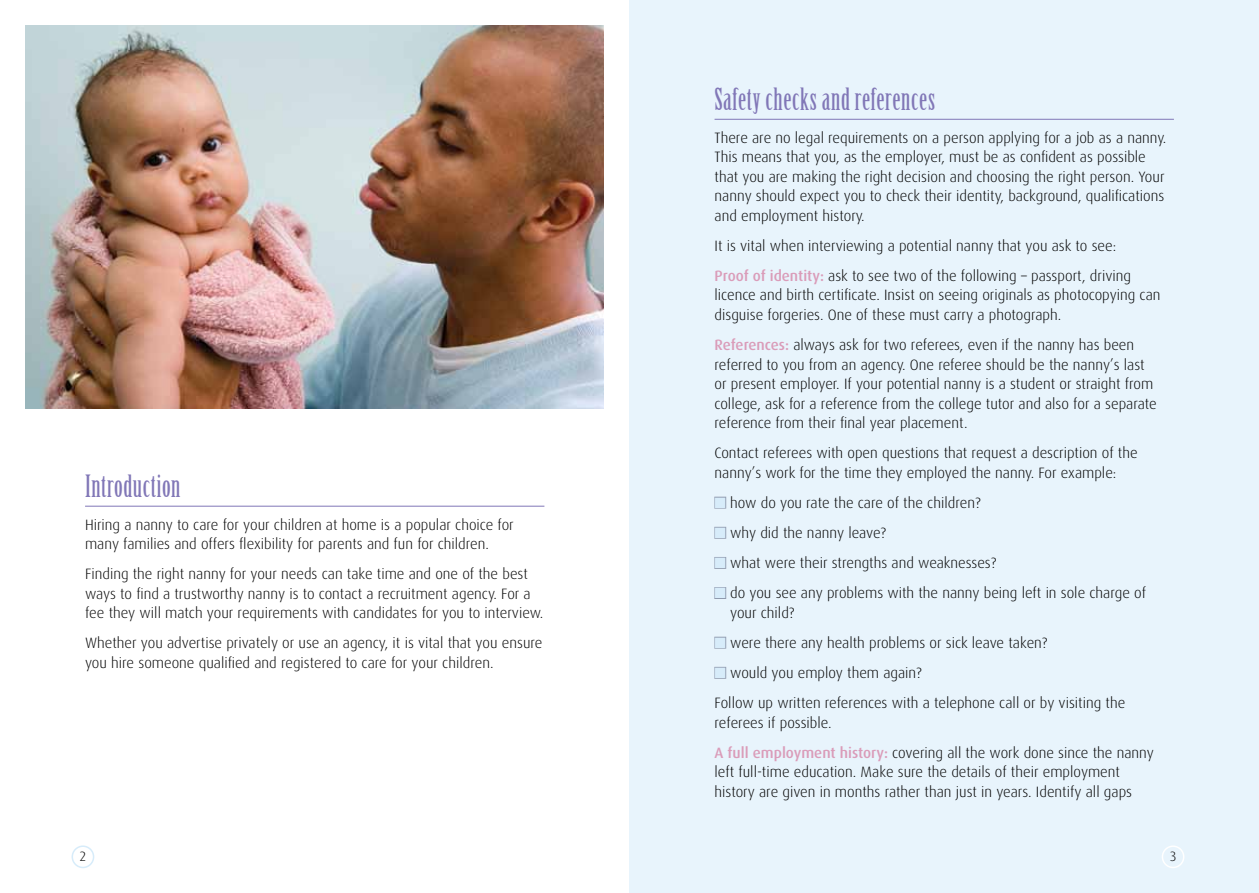
<style>
.page{position:relative;width:1259px;height:893px;background:#fff}
.page>*{position:absolute;margin:0;border:0;box-sizing:border-box;transform-origin:0 0}
.head{font:30px "Birch";letter-spacing:.02em;color:#8177b7}
.t1{font:300 15px/19.5px "Dax";color:#000}
.t2{font:300 13.5px "Dax";color:#000}
.s1{font-weight:500;color:#da9cb9}
.s2{color:#d7ecfa}
</style>
<div class="page">
<div style="left:629px;top:0;width:630px;height:893px;background:#e8f4fc"></div>
<hr style="left:85px;top:506px;width:459px;height:1px;background:#8177b7">
<hr style="left:714px;top:119px;width:460px;height:1px;background:#8177b7">
<div style="left:714px;top:497px;width:12px;height:12px;border:2px solid #909baf"></div>
<div style="left:714px;top:527px;width:12px;height:12px;border:2px solid #909baf"></div>
<div style="left:714px;top:557px;width:12px;height:12px;border:2px solid #909baf"></div>
<div style="left:714px;top:587px;width:12px;height:12px;border:2px solid #909baf"></div>
<div style="left:714px;top:637px;width:12px;height:12px;border:2px solid #909baf"></div>
<div style="left:714px;top:667px;width:12px;height:12px;border:2px solid #909baf"></div>
<img style="left:26px;top:26px;width:578px;height:382px">
<div style="left:72px;top:845px;width:22px;height:23px;border:2px solid #d7ecfa;border-radius:50%"></div>
<div style="left:1161px;top:845px;width:23px;height:23px;border:2px solid #fff;border-radius:50%"></div>
<p class="head" style="left:85px;top:471px;width:97px">Introduction</p>
<p class="t1" style="left:85px;top:515px;width:430px">Hiring a nanny to care for your children at home is a popular choice for many families and offers flexibility for parents and fun for children.</p>
<p class="t1" style="left:85px;top:564px;width:460px">Finding the right nanny for your needs can take time and one of the best ways to find a trustworthy nanny is to contact a recruitment agency. For a fee they will match your requirements with candidates for you to interview.</p>
<p class="t1" style="left:85px;top:634px;width:459px">Whether you advertise privately or use an agency, it is vital that you ensure you hire someone qualified and registered to care for your children.</p>
<p class="head" style="left:714px;top:84px;width:222px">Safety checks and references</p>
<p class="t1" style="left:714px;top:128px;width:453px">There are no legal requirements on a person applying for a job as a nanny.<br>This means that you, as the employer, must be as confident as possible that you are making the right decision and choosing the right person. Your nanny should expect you to check their identity, background, qualifications and employment history.</p>
<p class="t1" style="left:714px;top:236px;width:403px">It is vital when interviewing a potential nanny that you ask to see:</p>
<p class="t1" style="left:714px;top:266px;width:447px"><span class="s1">Proof of identity:</span> ask to see two of the following – passport, driving licence and birth certificate. Insist on seeing originals as photocopying can disguise forgeries. One of these must carry a photograph.</p>
<p class="t1" style="left:714px;top:335px;width:444px"><span class="s1">References:</span> always ask for two referees, even if the nanny has been referred to you from an agency. One referee should be the nanny’s last or present employer. If your potential nanny is a student or straight from college, ask for a reference from the college tutor and also for a separate reference from their final year placement.</p>
<p class="t1" style="left:714px;top:443px;width:424px">Contact referees with open questions that request a description of the nanny’s work for the time they employed the nanny. For example:</p>
<p class="t1" style="left:714px;top:493px;width:267px"><span class="s2">■</span> how do you rate the care of the children?</p>
<p class="t1" style="left:714px;top:523px;width:173px"><span class="s2">■</span> why did the nanny leave?</p>
<p class="t1" style="left:714px;top:553px;width:283px"><span class="s2">■</span> what were their strengths and weaknesses?</p>
<p class="t1" style="left:730px;top:583px;width:417px;text-indent:-16px"><span class="s2">■</span> do you see any problems with the nanny being left in sole charge of your child?</p>
<p class="t1" style="left:714px;top:633px;width:334px"><span class="s2">■</span> were there any health problems or sick leave taken?</p>
<p class="t1" style="left:714px;top:663px;width:209px"><span class="s2">■</span> would you employ them again?</p>
<p class="t1" style="left:714px;top:693px;width:412px">Follow up written references with a telephone call or by visiting the referees if possible.</p>
<p class="t1" style="left:714px;top:743px;width:441px"><span class="s1">A full employment history:</span> covering all the work done since the nanny left full-time education. Make sure the details of their employment history are given in months rather than just in years. Identify all gaps</p>
<p class="t2" style="left:80px;top:849px;width:8px">2</p>
<p class="t2" style="left:1169px;top:849px;width:8px">3</p>
</div>
